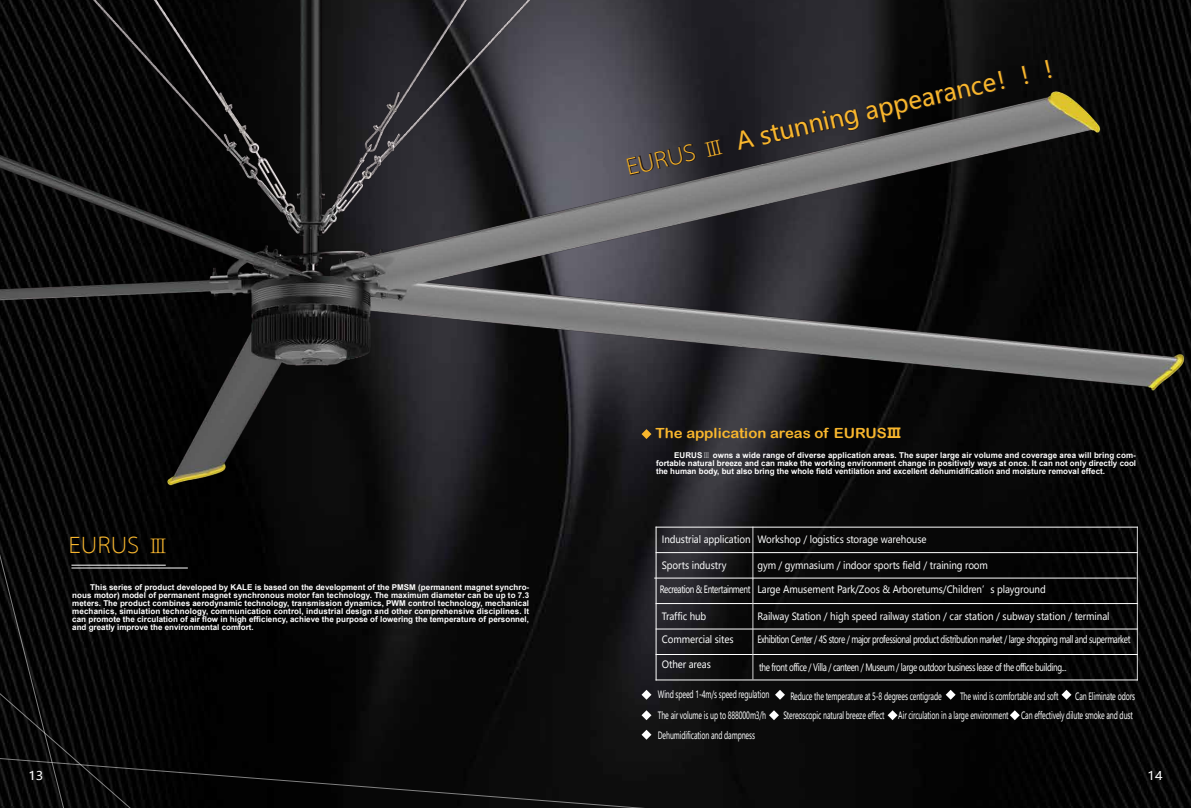
<style>
.page{position:relative;width:1191px;height:808px;background:#fff}
.page>*{position:absolute;margin:0;border:0;box-sizing:border-box;transform-origin:0 0}
.t1{font:24px "Microsoft Ya Hei";color:#f8b62d}
.t2{font:24px "REEJI Zhanghai Shan Rui Xian GB1.0";color:#f8b62d}
.t3{font:14px "Arial Rounded MT Bold";color:#f8b62d;scale:1.06 1}
.t4{font:12px "Microsoft Ya Hei";color:#fff;scale:1.06 1}
.t5{font:10px "Microsoft Ya Hei";letter-spacing:-.02em;color:#f7f8f8;scale:.9 1}
.t6{font:10px "Microsoft Ya Hei";letter-spacing:-.02em;color:#f7f8f8;scale:.65 1}
.t7{font:10px "Microsoft Ya Hei";letter-spacing:-.05em;color:#f7f8f8;scale:.75 1}
.t8{font:700 8px/8px "Arial";color:#fff;text-align:justify}
.s1{font-family:"REEJI Zhanghai Shan Rui Xian GB1.0"}
.s2{font-family:"By JOSSQ DMF in Bei Jing"}
.s3{font-family:"Microsoft Ya Hei";font-weight:700}
.s4{font-family:"Adobe Song Std";font-weight:300}
</style>
<div class="page">
<div style="left:753px;top:590px;width:438px;height:218px;background:#070707"></div>
<img style="left:0;top:0;width:1191px;height:590px">
<hr style="left:1137px;top:527px;width:1px;height:153px;background:#d4d4d4">
<hr style="left:656px;top:527px;width:481px;height:1px;background:#fff">
<hr style="left:656px;top:552px;width:481px;height:1px;background:#fff">
<hr style="left:656px;top:603px;width:481px;height:1px;background:#fff">
<hr style="left:655px;top:578px;width:481px;height:1px;background:#fff">
<hr style="left:656px;top:629px;width:481px;height:1px;background:#fff">
<hr style="left:656px;top:654px;width:481px;height:1px;background:#fff">
<hr style="left:656px;top:680px;width:481px;height:1px;background:#fff">
<svg style="left:641px;top:429px;width:10px;height:10px"></svg>
<svg style="left:769px;top:710px;width:10px;height:10px"></svg>
<svg style="left:887px;top:710px;width:10px;height:10px"></svg>
<svg style="left:1009px;top:710px;width:10px;height:10px"></svg>
<svg style="left:0;top:522px;width:753px;height:286px;background:#0c0c0c"></svg>
<svg style="left:775px;top:690px;width:10px;height:10px"></svg>
<svg style="left:945px;top:690px;width:10px;height:10px"></svg>
<svg style="left:1061px;top:690px;width:10px;height:10px"></svg>
<svg style="left:626px;top:143px;width:70px;height:33px;background:#3e3b41"></svg>
<svg style="left:704px;top:138px;width:20px;height:20px"></svg>
<svg style="left:738px;top:108px;width:122px;height:43px;background:#2b292e"></svg>
<svg style="left:866px;top:70px;width:140px;height:54px;background:#191818"></svg>
<svg style="left:1021px;top:64px;width:9px;height:21px"></svg>
<svg style="left:1044px;top:59px;width:9px;height:21px"></svg>
<h1 class="t1" style="left:622px;top:151px;width:453px;rotate:-13deg"><span class="s1">EURUS</span> <span class="s2">Ⅲ</span> A stunning appearance！！！</h1>
<h2 class="t3" style="left:655px;top:425px;width:234px">The application areas of EURUS<span class="s3">Ⅲ</span></h2>
<h1 class="t2" style="left:69px;top:531px;width:103px">EURUS <span class="s2">Ⅲ</span></h1>
<p class="t8" style="left:72px;top:583px;width:458px;text-indent:18px">This series of product developed by KALE is based on the development of the PMSM (permanent magnet synchro&shy;nous motor) model of permanent magnet synchronous motor fan technology. The maximum diameter can be up to 7.3 meters. The product combines aerodynamic technology, transmission dynamics, PWM control technology, mechanical mechanics, simulation technology, communication control, industrial design and other comprehensive disciplines. It can promote the circulation of air flow in high efficiency, achieve the purpose of lowering the temperature of personnel, and greatly improve the environmental comfort.</p>
<p class="t8" style="left:656px;top:451px;width:481px;text-indent:18px">EURUS<span class="s4">Ⅲ</span> owns a wide range of diverse application areas. The super large air volume and coverage area will bring com&shy;fortable natural breeze and can make the working environment change in positively ways at once. It can not only directly cool the human body, but also bring the whole field ventilation and excellent dehumidification and moisture removal effect.</p>
<p class="t5" style="left:662px;top:532px;width:296px">Industrial application Workshop / logistics storage warehouse</p>
<p class="t5" style="left:757px;top:559px;width:258px">gym / gymnasium / indoor sports field / training room</p>
<p class="t5" style="left:757px;top:583px;width:322px">Large Amusement Park/Zoos &amp; Arboretums/Children’s playground</p>
<p class="t5" style="left:662px;top:559px;width:73px">Sports industry</p>
<p class="t7" style="left:660px;top:583px;width:122px">Recreation &amp; Entertainment</p>
<p class="t5" style="left:662px;top:609px;width:51px">Traffic hub</p>
<p class="t5" style="left:662px;top:633px;width:81px">Commercial sites</p>
<p class="t5" style="left:662px;top:658px;width:56px">Other areas</p>
<p class="t5" style="left:757px;top:609px;width:393px">Railway Station / high speed railway station / car station / subway station / terminal</p>
<p class="t7" style="left:757px;top:633px;width:499px">Exhibition Center / 4S store / major professional product distribution market / large shopping mall and supermarket</p>
<p class="t7" style="left:759px;top:661px;width:411px">the front office / Villa / canteen / Museum / large outdoor business lease of the office building...</p>
<p class="t6" style="left:658px;top:688px;width:173px">Wind speed 1-4m/s speed regulation</p>
<p class="t6" style="left:790px;top:689px;width:234px">Reduce the temperature at 5-8 degrees centigrade</p>
<p class="t6" style="left:960px;top:689px;width:153px">The wind is comfortable and soft</p>
<p class="t6" style="left:1075px;top:689px;width:94px">Can Eliminate odors</p>
<p class="t6" style="left:658px;top:708px;width:168px">The air volume is up to 888000m3/h</p>
<p class="t6" style="left:783px;top:708px;width:157px">Stereoscopic natural breeze effect</p>
<p class="t6" style="left:898px;top:708px;width:362px">Air circulation in a large environment Can effectively dilute smoke and dust</p>
<p class="t6" style="left:658px;top:729px;width:151px">Dehumidification and dampness</p>
<h3 class="t4" style="left:28px;top:767px;width:16px">13</h3>
<h3 class="t4" style="left:1147px;top:767px;width:16px">14</h3>
</div>
